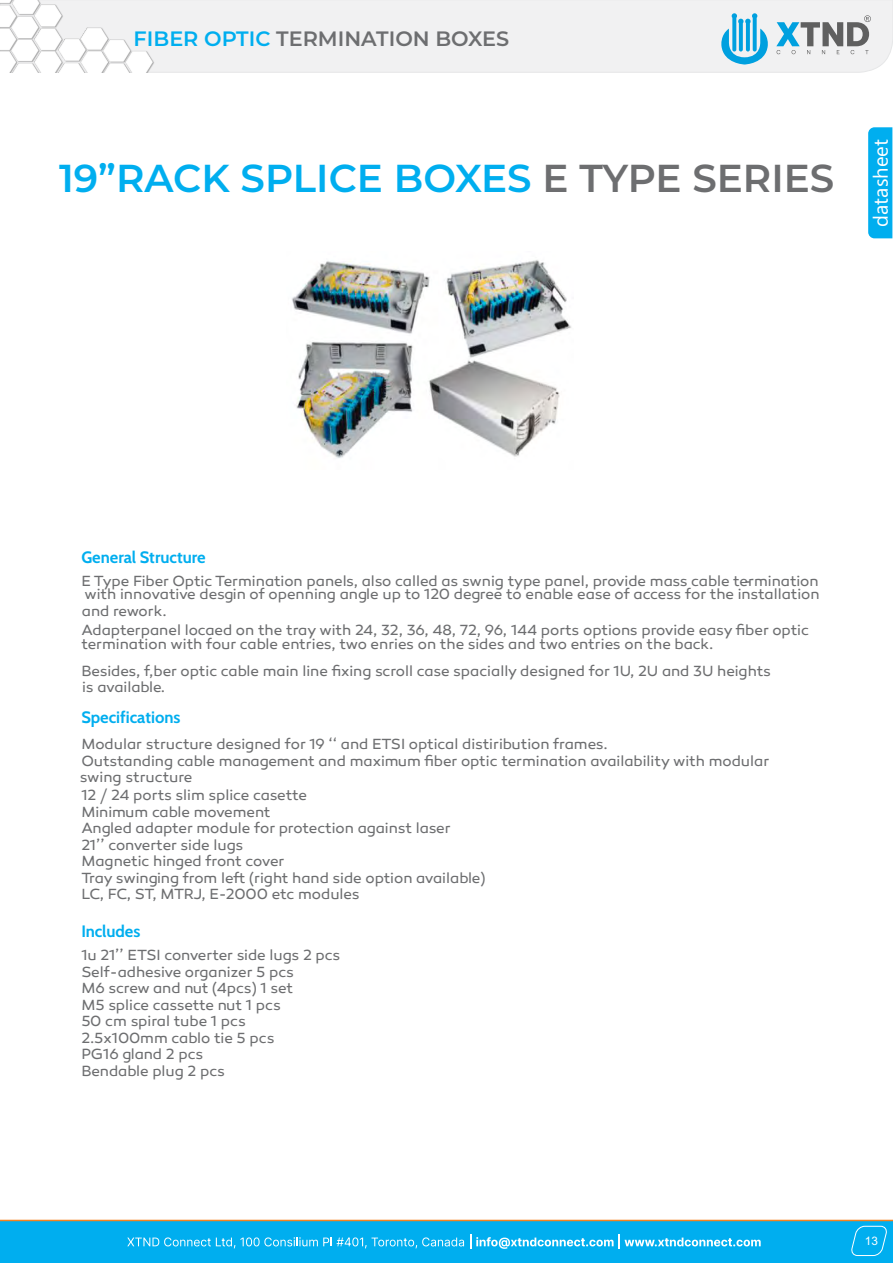
<style>
.page{position:relative;width:893px;height:1263px;background:#fff}
.page>*{position:absolute;margin:0;border:0;box-sizing:border-box;transform-origin:0 0}
.t1{font:600 38.85px "Montserrat";color:#00aeef}
.t2{font:600 20.85px "Montserrat";color:#6d6e70}
.t3{font:20.25px "Ebrima";color:#fff}
.t4{font:700 16.5px "Cabin";color:#00aeef}
.t5{font:15px/16.5px "Canaro";color:#6d6e70}
.t6{font:11.7px "Arial";color:#fff}
.s1{color:#00aeef}
.s2{color:#6d6e70}
</style>
<div class="page">
<div style="left:0;top:1220px;width:893px;height:42px;background:#00aeef"></div>
<hr style="left:0;top:1220px;width:893px;height:1px;background:#f5821f">
<svg style="left:127px;top:1237px;width:337px;height:11px"></svg>
<svg style="left:470px;top:1235px;width:291px;height:14px"></svg>
<svg style="left:851px;top:1225px;width:36px;height:31px"></svg>
<div style="left:868px;top:127px;width:24px;height:111px;background:#00aeef"></div>
<div style="left:9px;top:0;width:884px;height:73px;background:#f1f1f2"></div>
<img style="left:0;top:0;width:156px;height:72px">
<svg style="left:720px;top:13px;width:49px;height:52px"></svg>
<svg style="left:776px;top:15px;width:95px;height:39px"></svg>
<img style="left:292px;top:260px;width:280px;height:198px">
<h2 class="t2" style="left:134px;top:26px;width:377px"><span class="s1">FIBER OPTIC</span> TERMINATION BOXES</h2>
<h1 class="t1" style="left:59px;top:154px;width:777px">19”RACK SPLICE BOXES <span class="s2">E TYPE SERIES</span></h1>
<h3 class="t3" style="left:873px;top:227px;width:89px;rotate:-90deg">datasheet</h3>
<p class="t4" style="left:81px;top:547px;width:126px">General Structure</p>
<p class="t5" style="left:81px;top:574px;width:739px">E Type Fiber Optic Termination panels, also called as swnig type panel, provide mass cable termination</p>
<p class="t5" style="left:84px;top:576px;width:737px;line-height:13.5px;text-indent:659px">-<br>with innovative desgin of openning angle up to 120 degree to enable ease of access for the installation</p>
<p class="t5" style="left:81px;top:603px;width:729px;line-height:19.4px">and rework.<br>Adapterpanel locaed on the tray with 24, 32, 36, 48, 72, 96, 144 ports options provide easy fiber optic</p>
<p class="t5" style="left:81px;top:632px;width:691px;line-height:27px">termination with four cable entries, two enries on the sides and two entries on the back.<br>Besides, f,ber optic cable main line fixing scroll case spacially designed for 1U, 2U and 3U heights</p>
<p class="t5" style="left:82px;top:681px;width:84px">is available.</p>
<p class="t4" style="left:81px;top:707px;width:101px">Specifications</p>
<p class="t5" style="left:80px;top:738px;width:691px">Modular structure designed for 19 ‘‘ and ETSI optical distiribution frames.<br>Outstanding cable management and maximum fiber optic termination availability with modular swing structure</p>
<p class="t5" style="left:81px;top:789px;width:406px">12 / 24 ports slim splice casette<br>Minimum cable movement<br>Angled adapter module for protection against laser<br>21’’ converter side lugs<br>Magnetic hinged front cover<br>Tray swinging from left (right hand side option available)<br>LC, FC, ST, MTRJ, E-2000 etc modules</p>
<p class="t4" style="left:81px;top:921px;width:61px">Includes</p>
<p class="t5" style="left:81px;top:949px;width:261px">1u 21’’ ETSI converter side lugs 2 pcs<br>Self-adhesive organizer 5 pcs<br>M6 screw and nut (4pcs) 1 set<br>M5 splice cassette nut 1 pcs<br>50 cm spiral tube 1 pcs<br>2.5x100mm cablo tie 5 pcs<br>PG16 gland 2 pcs<br>Bendable plug 2 pcs</p>
<p class="t6" style="left:865px;top:1236px;width:15px">13</p>
</div>
